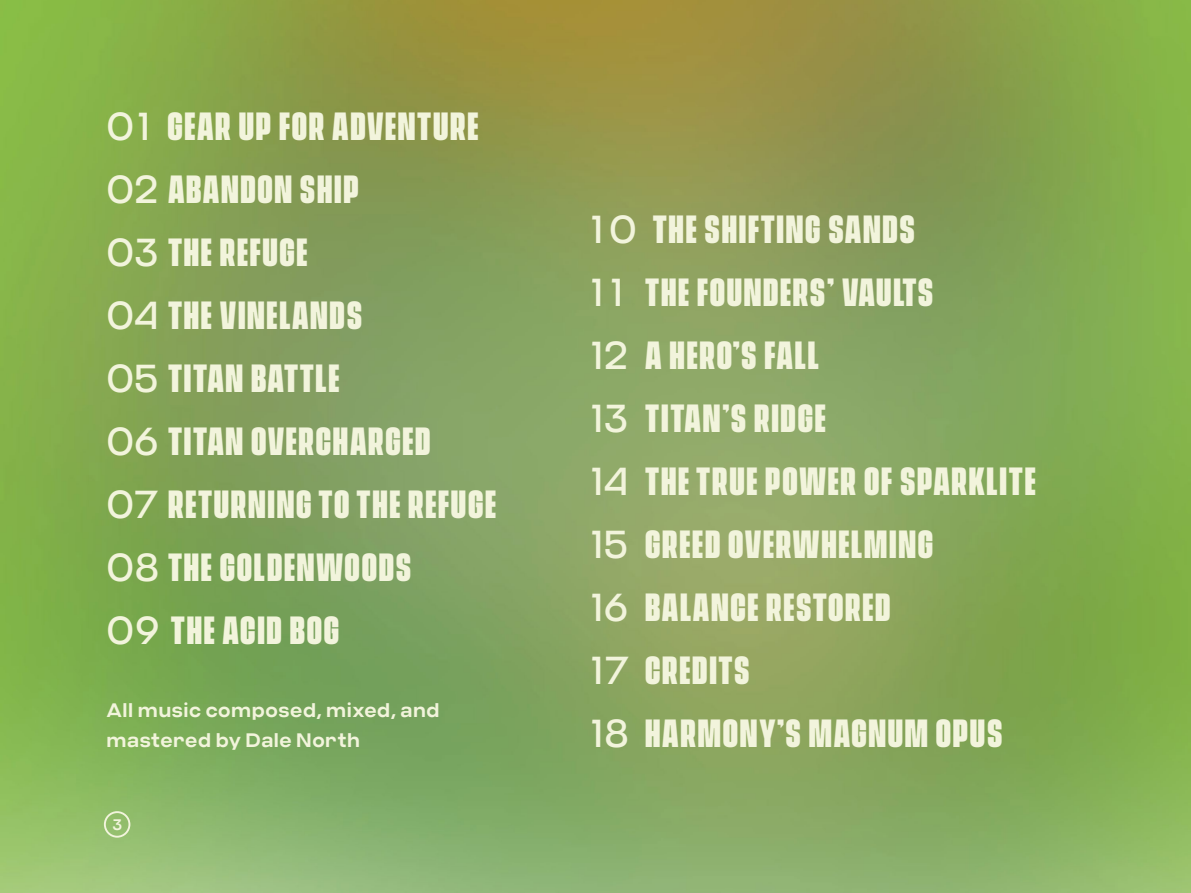
<style>
.page{position:relative;width:1191px;height:893px;background:#fff}
.page>*{position:absolute;margin:0;border:0;box-sizing:border-box;transform-origin:0 0}
.t1{font:800 35.85px/63px "Vanguard CF";letter-spacing:.05em;color:#f2f4dc}
.t2{font:600 19.5px/29.4px "Criteria CF";letter-spacing:.025em;color:#f2f4dc}
.t3{font:500 15.3px "Criteria CF";color:#f2f4dc}
.s1{font-family:"Criteria CF";font-weight:400;font-size:39px}
</style>
<div class="page">
<img style="left:0;top:0;width:1191px;height:893px">
<div style="left:104px;top:811px;width:26px;height:27px;border:2px solid #f2f4dc;border-radius:50%"></div>
<p class="t1" style="left:106px;top:95px;width:391px"><span class="s1">01</span> GEAR UP FOR ADVENTURE<br><span class="s1">02</span> ABANDON SHIP<br><span class="s1">03</span> THE REFUGE<br><span class="s1">04</span> THE VINELANDS<br><span class="s1">05</span> TITAN BATTLE<br><span class="s1">06</span> TITAN OVERCHARGED<br><span class="s1">07</span> RETURNING TO THE REFUGE<br><span class="s1">08</span> THE GOLDENWOODS<br><span class="s1">09</span> THE ACID BOG</p>
<p class="t2" style="left:106px;top:696px;width:334px">All music composed, mixed, and mastered by Dale North</p>
<p class="t3" style="left:113px;top:815px;width:11px">3</p>
<p class="t1" style="left:591px;top:198px;width:446px"><span class="s1">1 0</span> THE SHIFTING SANDS<br><span class="s1">1 1</span> THE FOUNDERS’ VAULTS<br><span class="s1">12</span> A HERO’S FALL<br><span class="s1">13</span> TITAN’S RIDGE<br><span class="s1">14</span> THE TRUE POWER OF SPARKLITE<br><span class="s1">15</span> GREED OVERWHELMING<br><span class="s1">16</span> BALANCE RESTORED<br><span class="s1">17</span> CREDITS<br><span class="s1">18</span> HARMONY’S MAGNUM OPUS</p>
</div>
